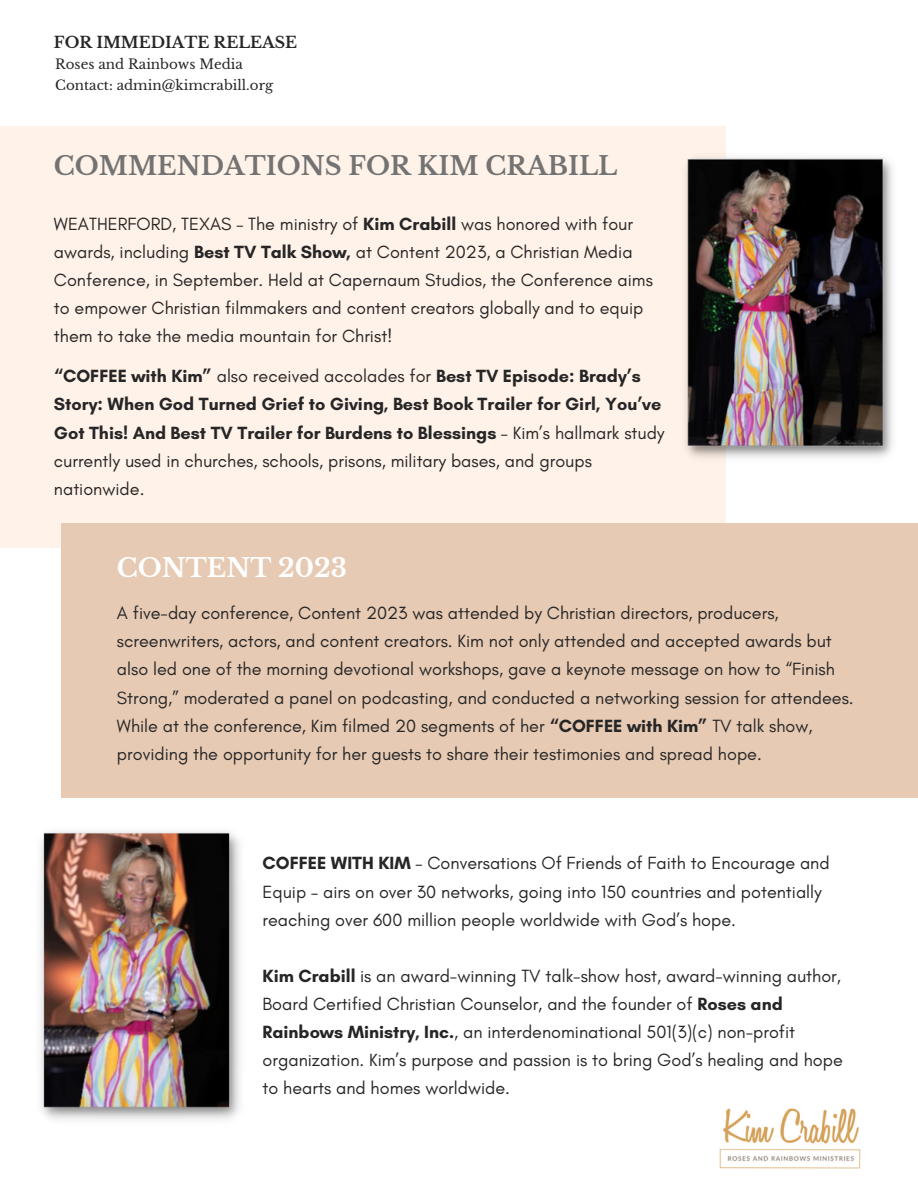
<style>
.page{position:relative;width:918px;height:1188px;background:#fff}
.page>*{position:absolute;margin:0;border:0;box-sizing:border-box;transform-origin:0 0}
.t1{font:700 25.5px "Libre Baskerville";color:#737373}
.t2{font:700 25.5px "Libre Baskerville";color:#fff}
.t3{font:18px/28.2px "Glacial Indifference";color:#272627}
.t4{font:700 18px/28.2px "Glacial Indifference";color:#272627}
.t5{font:700 15.6px "Libre Baskerville";color:#272627}
.t6{font:13.5px "Libre Baskerville";color:#272627}
.s1{font-weight:700}
.s2{font-weight:400}
</style>
<div class="page">
<div style="left:0;top:126px;width:726px;height:421px;background:#fff2e8"></div>
<img style="left:685px;top:157px;width:208px;height:301px">
<div style="left:61px;top:523px;width:857px;height:275px;background:#e6cab3"></div>
<img style="left:40px;top:831px;width:201px;height:289px">
<img style="left:719px;top:1108px;width:142px;height:61px">
<p class="t5" style="left:54px;top:33px;width:245px">FOR IMMEDIATE RELEASE</p>
<p class="t6" style="left:55px;top:56px;width:189px">Roses and Rainbows Media</p>
<p class="t6" style="left:55px;top:77px;width:219px">Contact: admin@kimcrabill.org</p>
<p class="t1" style="left:54px;top:150px;width:565px">COMMENDATIONS FOR KIM CRABILL</p>
<p class="t3" style="left:54px;top:210px;width:601px">WEATHERFORD, TEXAS – The ministry of <span class="s1">Kim Crabill</span> was honored with four awards, including <span class="s1">Best TV Talk Show,</span> at Content 2023, a Christian Media Conference, in September. Held at Capernaum Studios, the Conference aims to empower Christian filmmakers and content creators globally and to equip them to take the media mountain for Christ!</p>
<p class="t4" style="left:54px;top:362px;width:612px">“COFFEE with Kim” <span class="s2">also received accolades for</span> Best TV Episode: Brady’s Story: When God Turned Grief to Giving, Best Book Trailer for Girl, You’ve Got This! And Best TV Trailer for Burdens to Blessings <span class="s2">– Kim’s hallmark study currently used in churches, schools, prisons, military bases, and groups nationwide.</span></p>
<p class="t2" style="left:117px;top:552px;width:232px">CONTENT 2023</p>
<p class="t3" style="left:117px;top:599px;width:738px">A five-day conference, Content 2023 was attended by Christian directors, producers, screenwriters, actors, and content creators. Kim not only attended and accepted awards but also led one of the morning devotional workshops, gave a keynote message on how to “Finish Strong,” moderated a panel on podcasting, and conducted a networking session for attendees.<br>While at the conference, Kim filmed 20 segments of her <span class="s1">“COFFEE with Kim”</span> TV talk show, providing the opportunity for her guests to share their testimonies and spread hope.</p>
<p class="t3" style="left:263px;top:849px;width:569px"><span class="s1">COFFEE WITH KIM</span> – Conversations Of Friends of Faith to Encourage and<br>Equip – airs on over 30 networks, going into 150 countries and potentially reaching over 600 million people worldwide with God’s hope.</p>
<p class="t3" style="left:263px;top:962px;width:582px"><span class="s1">Kim Crabill</span> is an award-winning TV talk-show host, award-winning author, Board Certified Christian Counselor, and the founder of <span class="s1">Roses and Rainbows Ministry, Inc.</span>, an interdenominational 501(3)(c) non-profit organization. Kim’s purpose and passion is to bring God’s healing and hope to hearts and homes worldwide.</p>
</div>
